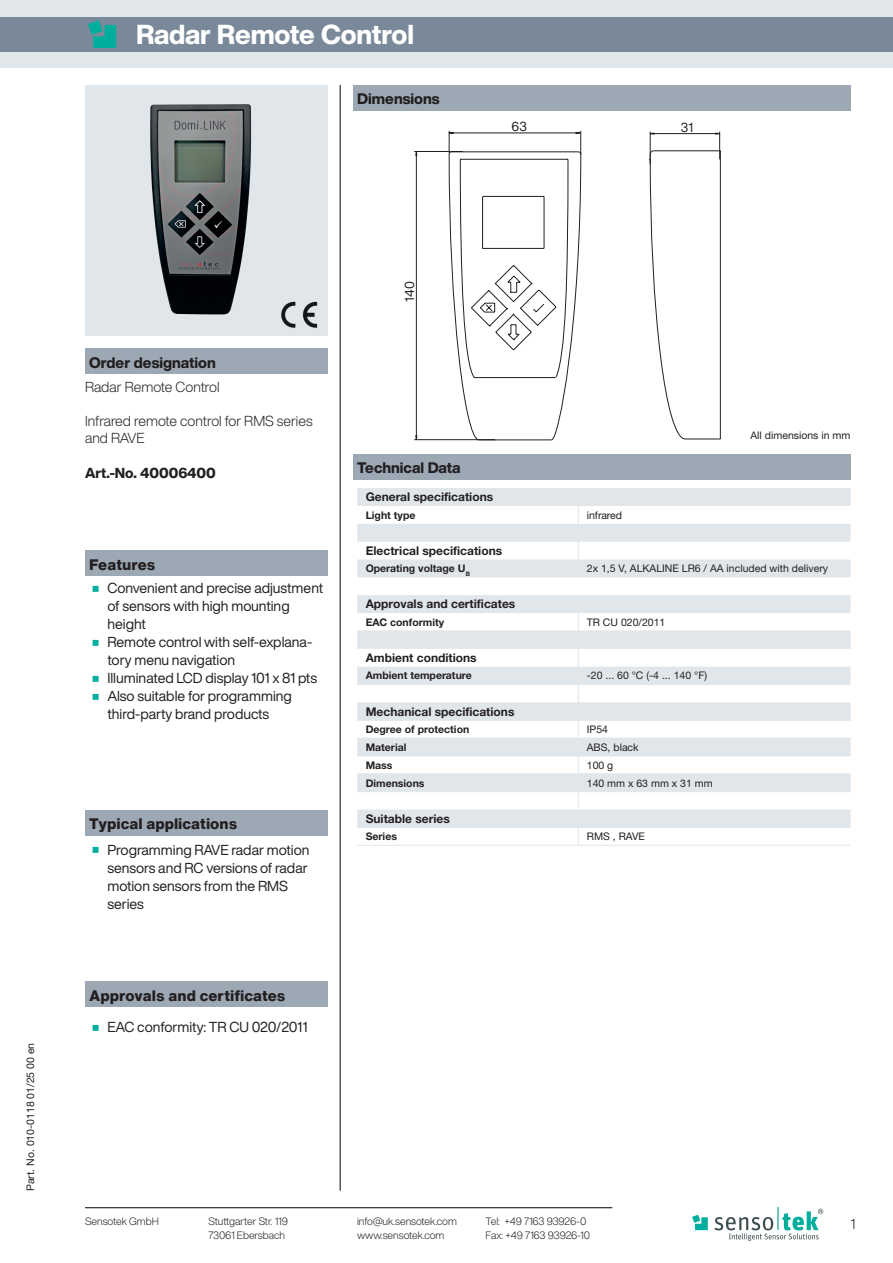
<style>
.page{position:relative;width:893px;height:1263px;background:#fff}
.page>*{position:absolute;margin:0;border:0;box-sizing:border-box;transform-origin:0 0}
.t1{font:800 27px "Helvetica Now Display";letter-spacing:-.005em;color:#fff}
.Sekundäre_Subhead__11_pt__Schwarz{font:800 15px "Helvetica Now Text";color:#231f20}
.Sekundäre_Subhead__11_pt__Schwarz-2{font:800 15px "Helvetica Now Display";color:#231f20}
.t2{font:14.25px/18px "Helvetica Now Display";color:#231f20}
.Fließtext__9_5_pt__Schwarz{font:300 14.25px/17.1px "Helvetica Now Display";color:#231f20}
.Fließtext__9_5_pt__Schwarz-2{font:800 14.25px "Helvetica Now Display";letter-spacing:-.005em;color:#231f20}
.t3{font:12.9px "Helvetica Now Display";color:#231f20}
.Tabelle__Headline__8_pt__Schwarz{font:700 12px "Helvetica Neue LTW1 G";color:#231f20}
.Tabelle__Fließtext__7_pt__Schwarz{font:10.5px "Helvetica Neue LTW1 G";color:#231f20}
.t4{font:300 10.5px/13.6px "Helvetica Now Display";color:#231f20}
.Tabelle__Headline__7_pt__Schwarz{font:700 10.5px "Helvetica Neue LTW1 G";color:#231f20}
.Tabelle__Fließtext__7_pt__Schwarz-2{font:700 10.5px "Helvetica Neue LTW1 G";color:#231f20}
</style>
<div class="page">
<div style="left:0;top:0;width:893px;height:68px;background:#e1e6ea"></div>
<div style="left:0;top:17px;width:893px;height:34px;background:#798999"></div>
<hr style="left:85px;top:1207px;width:527px;height:1px;background:#231f20">
<svg style="left:88px;top:20px;width:28px;height:28px"></svg>
<svg style="left:692px;top:1215px;width:16px;height:15px"></svg>
<svg style="left:714px;top:1208px;width:109px;height:33px"></svg>
<hr style="left:340px;top:85px;width:1px;height:1106px;background:#231f20">
<div style="left:85px;top:349px;width:242px;height:25px;background:#9da8b5"></div>
<div style="left:353px;top:454px;width:497px;height:25px;background:#9da8b5"></div>
<div style="left:353px;top:85px;width:497px;height:26px;background:#9da8b5"></div>
<svg style="left:357px;top:488px;width:493px;height:339px;fill:#e1e6ea"></svg>
<svg style="left:578px;top:506px;width:1px;height:18px"></svg>
<svg style="left:578px;top:542px;width:1px;height:35px"></svg>
<svg style="left:578px;top:595px;width:1px;height:250px"></svg>
<hr style="left:357px;top:631px;width:221px;height:1px;background:#e1e6ea">
<hr style="left:578px;top:631px;width:272px;height:1px;background:#e1e6ea">
<hr style="left:357px;top:684px;width:221px;height:1px;background:#e1e6ea">
<hr style="left:578px;top:684px;width:272px;height:1px;background:#e1e6ea">
<hr style="left:357px;top:720px;width:221px;height:1px;background:#e1e6ea">
<hr style="left:578px;top:720px;width:272px;height:1px;background:#e1e6ea">
<hr style="left:357px;top:738px;width:221px;height:1px;background:#e1e6ea">
<hr style="left:578px;top:738px;width:272px;height:1px;background:#e1e6ea">
<hr style="left:357px;top:756px;width:221px;height:1px;background:#e1e6ea">
<hr style="left:578px;top:756px;width:272px;height:1px;background:#e1e6ea">
<hr style="left:357px;top:773px;width:221px;height:1px;background:#e1e6ea">
<hr style="left:578px;top:773px;width:272px;height:1px;background:#e1e6ea">
<hr style="left:357px;top:791px;width:221px;height:1px;background:#e1e6ea">
<hr style="left:578px;top:791px;width:272px;height:1px;background:#e1e6ea">
<hr style="left:357px;top:827px;width:221px;height:1px;background:#e1e6ea">
<hr style="left:578px;top:827px;width:272px;height:1px;background:#e1e6ea">
<hr style="left:357px;top:845px;width:221px;height:1px;background:#e1e6ea">
<hr style="left:578px;top:845px;width:272px;height:1px;background:#e1e6ea">
<div style="left:85px;top:551px;width:242px;height:25px;background:#9da8b5"></div>
<div style="left:85px;top:810px;width:242px;height:26px;background:#9da8b5"></div>
<div style="left:85px;top:981px;width:242px;height:26px;background:#9da8b5"></div>
<hr style="left:414px;top:151px;width:49px;height:1px;background:#231f20">
<hr style="left:414px;top:439px;width:81px;height:1px;background:#231f20">
<hr style="left:416px;top:151px;width:1px;height:289px;background:#231f20">
<svg style="left:445px;top:131px;width:137px;height:309px"></svg>
<svg style="left:648px;top:132px;width:73px;height:308px"></svg>
<div style="left:85px;top:85px;width:242px;height:251px;background:#e1e6ea"></div>
<img style="left:281px;top:301px;width:37px;height:27px">
<img style="left:150px;top:104px;width:101px;height:210px">
<h1 class="t1" style="left:136px;top:15px;width:279px">Radar Remote Control</h1>
<p class="Sekundäre_Subhead__11_pt__Schwarz-2" style="left:357px;top:89px;width:84px">Dimensions</p>
<p class="t3" style="left:512px;top:117px;width:17px">63</p>
<p class="t3" style="left:681px;top:118px;width:14px">31</p>
<p class="Tabelle__Fließtext__7_pt__Schwarz" style="left:24px;top:1191px;width:149px;rotate:-90deg">Part. No. 010-0118 01/25 00 en</p>
<p class="t3" style="left:401px;top:302px;width:22px;rotate:-90deg">140</p>
<p class="Sekundäre_Subhead__11_pt__Schwarz-2" style="left:89px;top:352px;width:128px">Order designation</p>
<p class="Fließtext__9_5_pt__Schwarz" style="left:85px;top:378px;width:136px">Radar Remote Control</p>
<p class="Fließtext__9_5_pt__Schwarz" style="left:85px;top:412px;width:229px">Infrared remote control for RMS series and RAVE</p>
<p class="Fließtext__9_5_pt__Schwarz-2" style="left:85px;top:463px;width:132px">Art.-No. 40006400</p>
<p class="Sekundäre_Subhead__11_pt__Schwarz-2" style="left:357px;top:457px;width:105px">Technical Data</p>
<p class="Tabelle__Fließtext__7_pt__Schwarz" style="left:750px;top:429px;width:101px">All dimensions in mm</p>
<p class="Sekundäre_Subhead__11_pt__Schwarz" style="left:89px;top:553px;width:68px">Features</p>
<p class="t2" style="left:107px;top:579px;width:217px">Convenient and precise adjustment of sensors with high mounting height</p>
<p class="t2" style="left:107px;top:633px;width:206px">Remote control with self-explana&shy;tory menu navigation</p>
<p class="t2" style="left:107px;top:669px;width:211px">Illuminated LCD display 101 x 81 pts</p>
<p class="t2" style="left:107px;top:687px;width:186px">Also suitable for programming third-party brand products</p>
<p class="Sekundäre_Subhead__11_pt__Schwarz" style="left:89px;top:813px;width:149px">Typical applications</p>
<p class="t2" style="left:107px;top:840px;width:204px">Programming RAVE radar motion sensors and RC versions of radar motion sensors from the RMS series</p>
<p class="Sekundäre_Subhead__11_pt__Schwarz" style="left:89px;top:984px;width:198px">Approvals and certificates</p>
<p class="t2" style="left:107px;top:1018px;width:202px">EAC conformity: TR CU 020/2011</p>
<p class="Tabelle__Headline__8_pt__Schwarz" style="left:366px;top:490px;width:129px">General specifications</p>
<p class="Tabelle__Fließtext__7_pt__Schwarz-2" style="left:366px;top:508px;width:51px">Light type</p>
<p class="Tabelle__Fließtext__7_pt__Schwarz" style="left:587px;top:508px;width:37px">infrared</p>
<p class="Tabelle__Headline__8_pt__Schwarz" style="left:366px;top:543px;width:138px">Electrical specifications</p>
<p class="Tabelle__Headline__7_pt__Schwarz" style="left:366px;top:562px;width:106px">Operating voltage U<sub>B</sub></p>
<p class="Tabelle__Fließtext__7_pt__Schwarz" style="left:587px;top:562px;width:243px">2x 1,5 V, ALKALINE LR6 / AA included with delivery</p>
<p class="Tabelle__Headline__8_pt__Schwarz" style="left:366px;top:597px;width:151px">Approvals and certificates</p>
<p class="Tabelle__Headline__7_pt__Schwarz" style="left:366px;top:615px;width:80px">EAC conformity</p>
<p class="Tabelle__Fließtext__7_pt__Schwarz" style="left:587px;top:615px;width:80px">TR CU 020/2011</p>
<p class="Tabelle__Headline__8_pt__Schwarz" style="left:366px;top:650px;width:113px">Ambient conditions</p>
<p class="Tabelle__Headline__7_pt__Schwarz" style="left:366px;top:669px;width:108px">Ambient temperature</p>
<p class="Tabelle__Fließtext__7_pt__Schwarz" style="left:587px;top:669px;width:122px">-20 ... 60 °C (-4 ... 140 °F)</p>
<p class="Tabelle__Headline__8_pt__Schwarz" style="left:366px;top:704px;width:150px">Mechanical specifications</p>
<p class="Tabelle__Headline__7_pt__Schwarz" style="left:366px;top:723px;width:105px">Degree of protection</p>
<p class="Tabelle__Fließtext__7_pt__Schwarz" style="left:587px;top:723px;width:23px">IP54</p>
<p class="Tabelle__Headline__7_pt__Schwarz" style="left:366px;top:740px;width:42px">Material</p>
<p class="Tabelle__Fließtext__7_pt__Schwarz" style="left:587px;top:740px;width:53px">ABS, black</p>
<p class="Tabelle__Headline__7_pt__Schwarz" style="left:366px;top:758px;width:28px">Mass</p>
<p class="Tabelle__Fließtext__7_pt__Schwarz" style="left:587px;top:758px;width:28px">100 g</p>
<p class="Tabelle__Headline__7_pt__Schwarz" style="left:366px;top:776px;width:60px">Dimensions</p>
<p class="Tabelle__Fließtext__7_pt__Schwarz" style="left:587px;top:776px;width:127px">140 mm x 63 mm x 31 mm</p>
<p class="Tabelle__Headline__8_pt__Schwarz" style="left:366px;top:811px;width:86px">Suitable series</p>
<p class="Tabelle__Headline__7_pt__Schwarz" style="left:366px;top:830px;width:33px">Series</p>
<p class="Tabelle__Fließtext__7_pt__Schwarz" style="left:587px;top:830px;width:60px">RMS , RAVE</p>
<p class="t4" style="left:85px;top:1215px;width:75px">Sensotek GmbH</p>
<p class="t4" style="left:208px;top:1215px;width:81px">Stuttgarter Str. 119<br>73061 Ebersbach</p>
<p class="t4" style="left:357px;top:1215px;width:101px">info@uk.sensotek.com www.sensotek.com</p>
<p class="t4" style="left:486px;top:1215px;width:106px">Tel: +49 7163 93926-0<br>Fax: +49 7163 93926-10</p>
<p class="Fließtext__9_5_pt__Schwarz" style="left:850px;top:1215px;width:6px">1</p>
</div>
